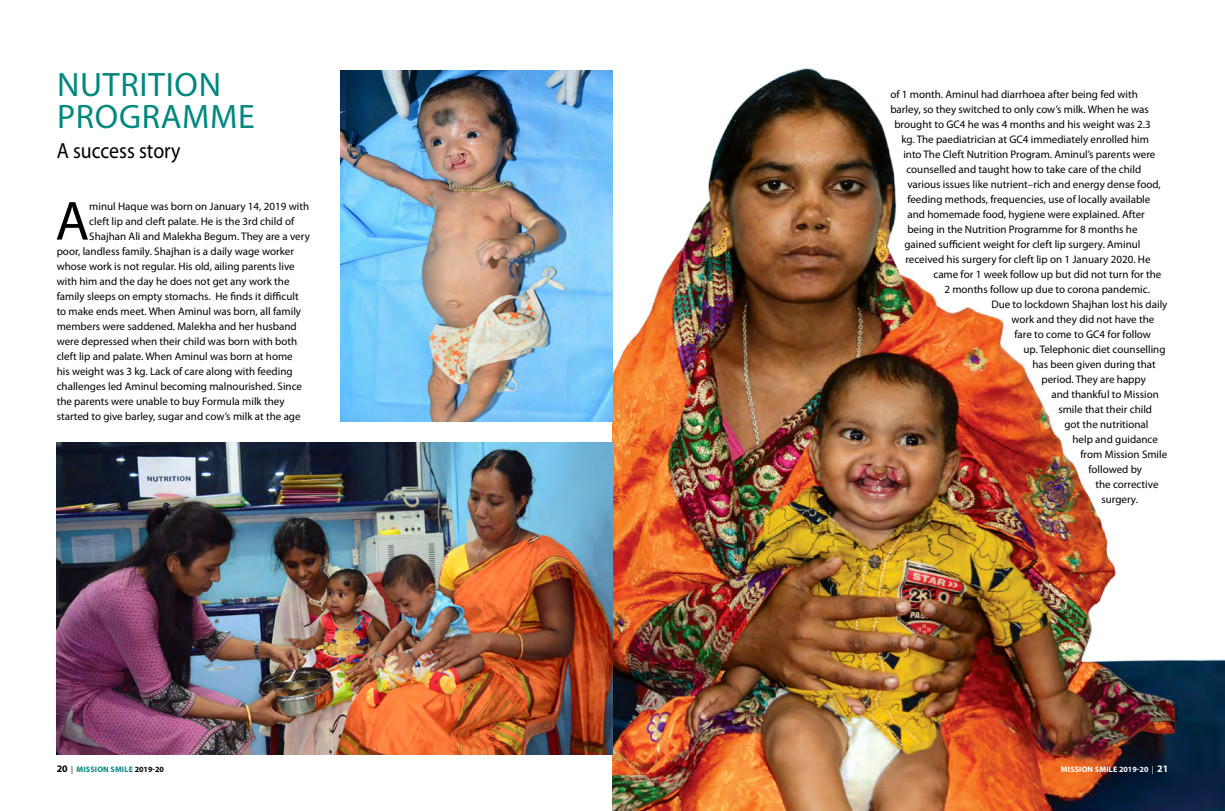
<style>
.page{position:relative;width:1225px;height:811px;background:#fff}
.page>*{position:absolute;margin:0;border:0;box-sizing:border-box;transform-origin:0 0}
.t1{font:55.5px "Myriad Pro";color:#000}
.t2{font:34px/32px "Myriad Pro";letter-spacing:.02em;color:#00887e}
.t3{font:22px "Myriad Pro";letter-spacing:-.005em;color:#000;scale:.9 1}
.t4{font:11px "Myriad Pro";color:#000}
.t5{font:700 8px "Myriad Pro";letter-spacing:.02em;color:#00887e}
.t6{font:700 8px "Myriad Pro";letter-spacing:.02em;color:#fff}
.s1{font-size:10px;color:#000}
.s2{font-weight:400;color:#000}
.s3{color:#000}
.s4{font-weight:400}
.s5{font-size:10px}
</style>
<div class="page">
<img style="left:612px;top:68px;width:613px;height:743px">
<img style="left:341px;top:71px;width:271px;height:350px">
<img style="left:57px;top:442px;width:555px;height:312px">
<h2 class="t2" style="left:57px;top:68px;width:199px">nutrition<br>Programm e</h2>
<h3 class="t3" style="left:57px;top:137px;width:139px">A success story</h3>
<h1 class="t1" style="left:55px;top:187px;width:33px">A</h1>
<p class="t4" style="left:89px;top:199px;width:221px">minul Haque was born on January 14, 2019 with</p>
<p class="t4" style="left:89px;top:214px;width:207px">cleft lip and cleft palate. He is the 3rd child of</p>
<p class="t4" style="left:89px;top:229px;width:222px">Shajhan Ali and Malekha Begum. They are a very</p>
<p class="t4" style="left:57px;top:244px;width:239px">poor, landless family. Shajhan is a daily wage worker</p>
<p class="t4" style="left:57px;top:259px;width:240px">whose work is not regular. H is old, ailing parents live</p>
<p class="t4" style="left:57px;top:274px;width:234px">with him and the day he does not get any work the</p>
<p class="t4" style="left:57px;top:289px;width:243px">family sleeps on empty stomachs. He finds it difficult</p>
<p class="t4" style="left:57px;top:304px;width:246px">to make ends meet. When Aminul was born, all family</p>
<p class="t4" style="left:57px;top:319px;width:241px">members were saddened. Malekha and her husband</p>
<p class="t4" style="left:57px;top:334px;width:242px">were depressed when their child was born with both</p>
<p class="t4" style="left:57px;top:349px;width:237px">cleft lip and palate. When Aminul was born at home</p>
<p class="t4" style="left:57px;top:364px;width:237px">his weight was 3 kg. Lack of care along with feeding</p>
<p class="t4" style="left:57px;top:379px;width:247px">challenges led Aminul becoming malnourished. Since</p>
<p class="t4" style="left:57px;top:394px;width:229px">the parents were unable to buy Formula milk they</p>
<p class="t4" style="left:57px;top:409px;width:245px">started to give barley, sugar and cow’s milk at the age</p>
<p class="t4" style="left:890px;top:87px;width:249px">of 1 month. Aminul had diarrhoea after being fed with</p>
<p class="t4" style="left:890px;top:102px;width:260px">barley, so they switched to only cow’s milk. When he was</p>
<p class="t4" style="left:894px;top:117px;width:258px">brought to GC4 he was 4 months and his weight was 2.3</p>
<p class="t4" style="left:901px;top:132px;width:249px">kg. The paediatrician at GC4 immediately enrolled him</p>
<p class="t4" style="left:903px;top:147px;width:253px">into The Cleft Nutrition Program. Aminul’s parents were</p>
<p class="t4" style="left:906px;top:162px;width:236px">counselled and taught how to take care of the child</p>
<p class="t4" style="left:907px;top:177px;width:255px">various issues like nutrient–rich and energy dense food,</p>
<p class="t4" style="left:907px;top:192px;width:244px">feeding methods, frequencies, use of locally available</p>
<p class="t4" style="left:907px;top:207px;width:239px">and homemade food, hygiene were explained. After</p>
<p class="t4" style="left:907px;top:222px;width:232px">being in the Nutrition Programme for 8 months he</p>
<p class="t4" style="left:904px;top:237px;width:238px">gained sufficient weight for cleft lip surgery. Aminul</p>
<p class="t4" style="left:905px;top:252px;width:247px">received his surgery for cleft lip on 1 January 2020. He</p>
<p class="t4" style="left:933px;top:267px;width:229px">came for 1 week follow up but did not turn for the</p>
<p class="t4" style="left:944px;top:282px;width:207px">2 months follow up due to corona pandemic.</p>
<p class="t4" style="left:991px;top:297px;width:177px">Due to lockdown Shajhan lost his daily</p>
<p class="t4" style="left:1011px;top:312px;width:144px">work and they did not have the</p>
<p class="t4" style="left:1014px;top:327px;width:138px">fare to come to GC4 for follow</p>
<p class="t4" style="left:1023px;top:342px;width:144px">up. Telephonic diet counselling</p>
<p class="t4" style="left:1032px;top:357px;width:125px">has been given during that</p>
<p class="t4" style="left:1041px;top:372px;width:106px">period. They are happy</p>
<p class="t4" style="left:1051px;top:387px;width:109px">and thankful to Mission</p>
<p class="t4" style="left:1058px;top:402px;width:95px">smile that their child</p>
<p class="t4" style="left:1064px;top:417px;width:86px">got the nutritional</p>
<p class="t4" style="left:1072px;top:432px;width:87px">help and guidance</p>
<p class="t4" style="left:1080px;top:447px;width:88px">from Mission Smile</p>
<p class="t4" style="left:1088px;top:462px;width:55px">followed by</p>
<p class="t4" style="left:1095px;top:477px;width:65px">the corrective</p>
<p class="t4" style="left:1101px;top:492px;width:38px">surgery.</p>
<p class="t5" style="left:57px;top:764px;width:109px"><span class="s1">20</span> <span class="s2">|</span> MISSION SMILE <span class="s3">2019-20</span></p>
<p class="t6" style="left:1061px;top:764px;width:109px">MISSION SMILE 2019-20 <span class="s4">|</span> <span class="s5">21</span></p>
</div>
